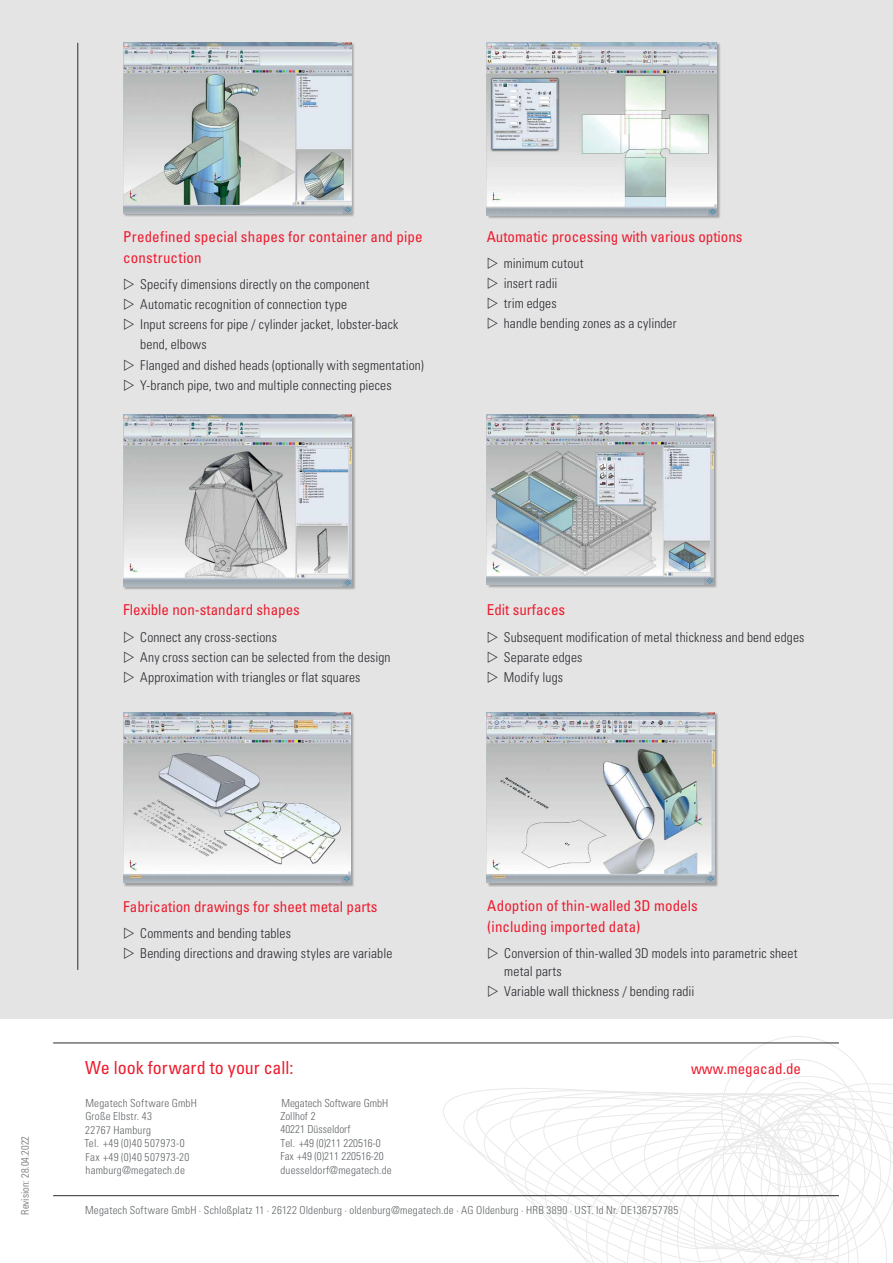
<style>
.page{position:relative;width:893px;height:1263px;background:#fff}
.page>*{position:absolute;margin:0;border:0;box-sizing:border-box;transform-origin:0 0}
.t1{font:condensed 18px "Univers LT Std";color:#ed1c2e}
.t2{font:condensed 15px/21px "Univers LT Std";color:#ed1c2e}
.t3{font:300 condensed 13.5px/20.1px "Univers LT Std";letter-spacing:.01em;color:#292b2f}
.t4{font:300 condensed 11.1px/13.5px "Univers LT Std";letter-spacing:.02em;color:#626669}
.t5{font:300 condensed 11.1px/13.4px "Univers LT Std";color:#626669}
.t6{font:300 condensed 10.5px "Univers LT Std";color:#696a6d}
</style>
<div class="page">
<div style="left:0;top:0;width:893px;height:1019px;background:#e5e4e5"></div>
<hr style="left:78px;top:43px;width:1px;height:927px;background:#292b2f">
<svg style="left:476px;top:1075px;width:311px;height:122px"></svg>
<svg style="left:504px;top:1083px;width:389px;height:180px"></svg>
<div style="left:773px;top:1113px;width:62px;height:62px;border:1px solid #a7a9ac;border-radius:50%"></div>
<div style="left:789px;top:1125px;width:27px;height:27px;border:1px solid #a7a9ac;border-radius:50%"></div>
<div style="left:796px;top:1128px;width:10px;height:10px;border:1px solid #a7a9ac;border-radius:50%"></div>
<div style="left:778px;top:1105px;width:45px;height:45px;border:1px solid #a7a9ac;border-radius:50%"></div>
<div style="left:759px;top:1082px;width:81px;height:81px;border:1px solid #a7a9ac;border-radius:50%"></div>
<hr style="left:53px;top:1042px;width:786px;height:1px;background:#292b2f">
<hr style="left:53px;top:1195px;width:786px;height:1px;background:#292b2f">
<div style="left:123px;top:43px;width:232px;height:175px;background:#000;opacity:.3"></div>
<img style="left:123px;top:43px;width:228px;height:170px">
<div style="left:487px;top:43px;width:234px;height:176px;background:#000;opacity:.3"></div>
<img style="left:487px;top:43px;width:230px;height:172px">
<div style="left:123px;top:415px;width:233px;height:175px;background:#000;opacity:.3"></div>
<img style="left:123px;top:415px;width:229px;height:171px">
<div style="left:487px;top:415px;width:231px;height:174px;background:#000;opacity:.3"></div>
<img style="left:487px;top:415px;width:227px;height:170px">
<div style="left:123px;top:712px;width:232px;height:175px;background:#000;opacity:.3"></div>
<img style="left:123px;top:712px;width:228px;height:171px">
<div style="left:487px;top:712px;width:231px;height:175px;background:#000;opacity:.3"></div>
<img style="left:487px;top:712px;width:227px;height:171px">
<p class="t2" style="left:123px;top:225px;width:301px">Predefined special shapes for container and pipe construction</p>
<p class="t3" style="left:140px;top:274px;width:231px">Specify dimensions directly on the component</p>
<p class="t3" style="left:140px;top:294px;width:208px">Automatic recognition of connection type</p>
<p class="t3" style="left:135px;top:314px;width:265px">I nput screens for pipe / cylinder jacket, lobster-back</p>
<p class="t3" style="left:140px;top:335px;width:68px">bend, elbows</p>
<p class="t3" style="left:140px;top:355px;width:285px">Flanged and dished heads (optionally with segmentation)</p>
<p class="t3" style="left:135px;top:375px;width:258px">Y-branch pipe, two and multiple connecting pieces</p>
<p class="t2" style="left:487px;top:225px;width:257px">Automatic processing with various options</p>
<p class="t3" style="left:504px;top:253px;width:174px">minimum cutout<br>insert radii<br>trim edges<br>handle bending zones as a cylinder</p>
<p class="t2" style="left:123px;top:599px;width:178px">Flexible non-standard shapes</p>
<p class="t3" style="left:140px;top:627px;width:252px">Connect any cross-sections<br>Any cross section can be selected from the design<br>Approximation with triangles or flat squares</p>
<p class="t2" style="left:487px;top:599px;width:80px">Edit surfaces</p>
<p class="t3" style="left:504px;top:627px;width:302px">Subsequent modification of metal thickness and bend edges<br>Separate edges<br>Modify lugs</p>
<p class="t6" style="left:19px;top:1214px;width:80px;rotate:-90deg">Revision: 28.04.2022</p>
<p class="t2" style="left:123px;top:895px;width:256px">Fabrication drawings for sheet metal parts</p>
<p class="t3" style="left:140px;top:923px;width:254px">Comments and bending tables<br>Bending directions and drawing styles are variable</p>
<p class="t2" style="left:487px;top:894px;width:212px">Adoption of thin-walled 3D models (including imported data)</p>
<p class="t3" style="left:504px;top:944px;width:295px;line-height:18px">Conversion of thin-walled 3D models into parametric sheet metal parts</p>
<p class="t3" style="left:504px;top:981px;width:192px">Variable wall thickness / bending radii</p>
<h1 class="t1" style="left:85px;top:1056px;width:210px">We look forward to your call:</h1>
<p class="t5" style="left:280px;top:1096px;width:113px">Megatech Software GmbH<br>Zollhof 2<br>40221 Düsseldorf<br>Tel. +49 (0)211 220516-0<br>Fax +49 (0)211 220516-20 duesseldorf@megatech.de</p>
<p class="t4" style="left:84px;top:1096px;width:114px">Megatech Software GmbH<br>Große Elbstr. 43<br>22767 Hamburg<br>Tel. +49 (0)40 507973-0<br>Fax +49 (0)40 507973-20 hamburg@megatech.de</p>
<p class="t4" style="left:85px;top:1203px;width:595px">Megatech Software GmbH · Schloßplatz 11 · 26122 Oldenburg · oldenburg@megatech.de · AG Oldenburg · HRB 3890 · UST. Id Nr. DE136757785</p>
<p class="t2" style="left:691px;top:1057px;width:111px">www.megacad.de</p>
</div>
